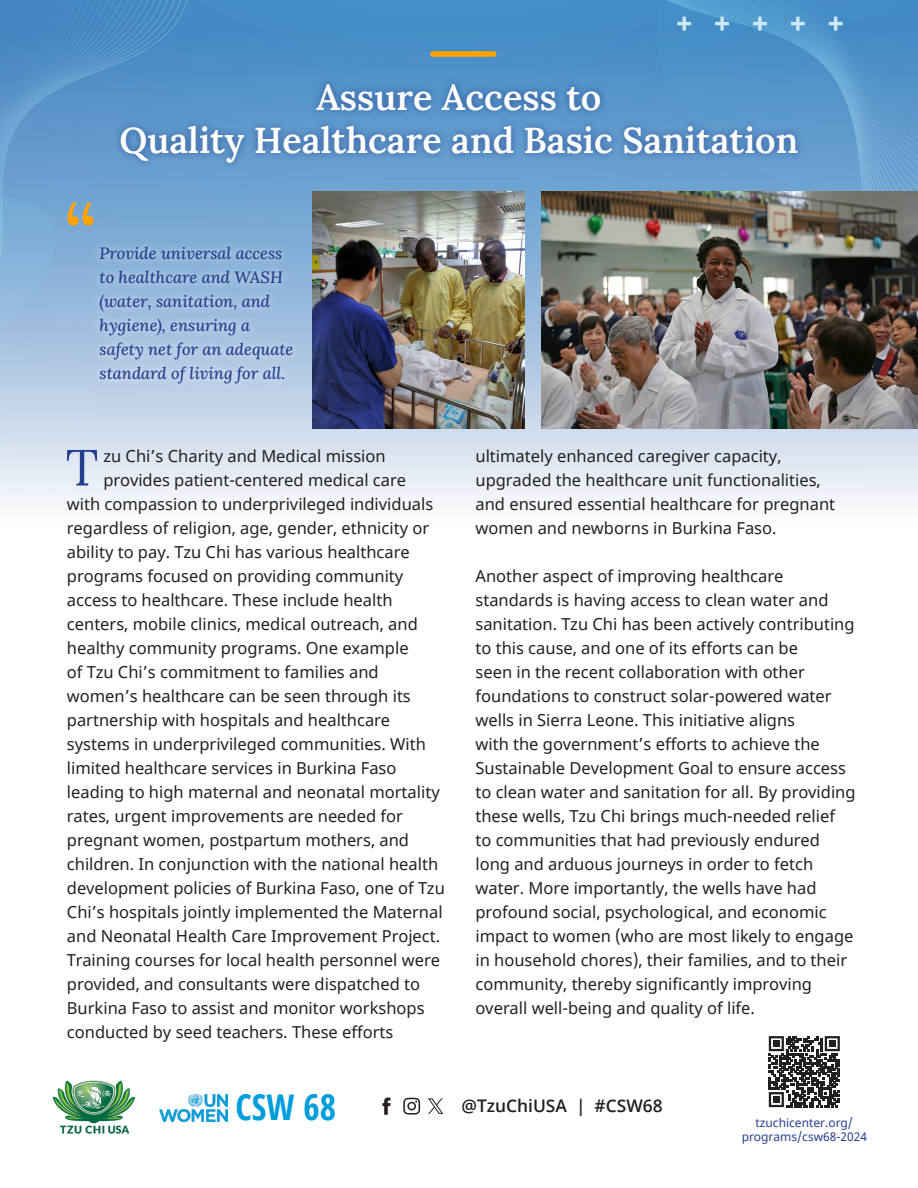
<style>
.page{position:relative;width:918px;height:1188px;background:#fff}
.page>*{position:absolute;margin:0;border:0;box-sizing:border-box;transform-origin:0 0}
.t1{font:50.85px "Lora";color:#253f8e}
.t2{font:36px "Lora";color:#fff}
.t3{font:700 condensed 35.4px "Open Sans";color:#009ddc}
.t4{font:600 17.4px "Open Sans";color:#231f20}
.t5{font:16.5px/24px "Noto Sans";color:#231f20}
.t6{font:italic 16.5px/24px "Lora";color:#253f8e}
.t7{font:12px/13.5px "Noto Sans";color:#253f8e;text-align:center}
</style>
<div class="page">
<img style="left:0;top:0;width:918px;height:502px">
<img style="left:52px;top:1080px;width:83px;height:54px">
<img style="left:159px;top:1094px;width:69px;height:27px">
<svg style="left:769px;top:1036px;width:71px;height:71px"></svg>
<div style="left:773px;top:1040px;width:7px;height:7px;background:#231f20"></div>
<div style="left:829px;top:1040px;width:7px;height:7px;background:#231f20"></div>
<div style="left:773px;top:1096px;width:7px;height:7px;background:#231f20"></div>
<svg style="left:428px;top:1098px;width:15px;height:16px"></svg>
<svg style="left:382px;top:1098px;width:9px;height:17px"></svg>
<svg style="left:403px;top:1098px;width:17px;height:17px"></svg>
<div style="left:430px;top:51px;width:66px;height:6px;background:#ffa300;border-radius:3px"></div>
<div style="left:113px;top:76px;width:693px;height:94px;background:#253f8e;opacity:.75"></div>
<div style="left:91px;top:237px;width:210px;height:155px;background:#fff;opacity:.75"></div>
<img style="left:541px;top:191px;width:377px;height:237px">
<img style="left:312px;top:191px;width:213px;height:237px">
<svg style="left:67px;top:202px;width:27px;height:24px"></svg>
<p class="t2" style="left:316px;top:70px;width:287px">Assure Access to</p>
<p class="t2" style="left:120px;top:113px;width:680px">Quality Healthcare and Basic Sanitation</p>
<p class="t6" style="left:100px;top:241px;width:195px">Provide universal access to healthcare and WASH (water, sanitation, and hygiene), ensuring a safety net for an adequate standard of living for all.</p>
<p class="t1" style="left:66px;top:429px;width:34px">T</p>
<p class="t5" style="left:103px;top:444px;width:284px">zu Chi’s Charity and Medical mission</p>
<p class="t5" style="left:103px;top:468px;width:304px">provides patient-centered medical care</p>
<p class="t5" style="left:67px;top:492px;width:368px">with compassion to underprivileged individuals</p>
<p class="t5" style="left:67px;top:516px;width:364px">regardless of religion, age, gender, ethnicity or</p>
<p class="t5" style="left:67px;top:540px;width:344px">ability to pay. Tzu Chi has various healthcare</p>
<p class="t5" style="left:67px;top:564px;width:338px">programs focused on providing community</p>
<p class="t5" style="left:67px;top:588px;width:327px">access to healthcare. These include health</p>
<p class="t5" style="left:67px;top:612px;width:352px">centers, mobile clinics, medical outreach, and</p>
<p class="t5" style="left:67px;top:636px;width:343px">healthy community programs. One example</p>
<p class="t5" style="left:67px;top:660px;width:313px">of Tzu Chi’s commitment to families and</p>
<p class="t5" style="left:67px;top:684px;width:345px">women’s healthcare can be seen through its</p>
<p class="t5" style="left:67px;top:708px;width:325px">partnership with hospitals and healthcare</p>
<p class="t5" style="left:67px;top:732px;width:361px">systems in underprivileged communities. With</p>
<p class="t5" style="left:67px;top:756px;width:331px">limited healthcare services in Burkina Faso</p>
<p class="t5" style="left:67px;top:780px;width:374px">leading to high maternal and neonatal mortality</p>
<p class="t5" style="left:67px;top:804px;width:338px">rates, urgent improvements are needed for</p>
<p class="t5" style="left:67px;top:828px;width:344px">pregnant women, postpartum mothers, and</p>
<p class="t5" style="left:67px;top:852px;width:373px">children. In conjunction with the national health</p>
<p class="t5" style="left:67px;top:876px;width:379px">development policies of Burkina Faso, one of Tzu</p>
<p class="t5" style="left:67px;top:900px;width:377px">Chi’s hospitals jointly implemented the Maternal</p>
<p class="t5" style="left:67px;top:924px;width:375px">and Neonatal Health Care Improvement Project.</p>
<p class="t5" style="left:67px;top:948px;width:375px">Training courses for local health personnel were</p>
<p class="t5" style="left:67px;top:972px;width:355px">provided, and consultants were dispatched to</p>
<p class="t5" style="left:67px;top:996px;width:359px">Burkina Faso to assist and monitor workshops</p>
<p class="t5" style="left:67px;top:1020px;width:328px">conducted by seed teachers. These efforts</p>
<p class="t5" style="left:476px;top:444px;width:361px">ultimately enhanced caregiver capacity, upgraded the healthcare unit functionalities, and ensured essential healthcare for pregnant women and newborns in Burkina Faso.</p>
<p class="t5" style="left:476px;top:564px;width:382px">Another aspect of improving healthcare standards is having access to clean water and sanitation. Tzu Chi has been actively contributing to this cause, and one of its efforts can be<br>seen in the recent collaboration with other foundations to construct solar-powered water wells in Sierra Leone. This initiative aligns<br>with the government’s efforts to achieve the Sustainable Development Goal to ensure access to clean water and sanitation for all. By providing these wells, Tzu Chi brings much-needed relief<br>to communities that had previously endured long and arduous journeys in order to fetch water. More importantly, the wells have had profound social, psychological, and economic impact to women (who are most likely to engage in household chores), their families, and to their community, thereby significantly improving overall well-being and quality of life.</p>
<h3 class="t3" style="left:236px;top:1083px;width:102px">CSW 68</h3>
<p class="t4" style="left:461px;top:1094px;width:203px">@TzuChiUSA | #CSW68</p>
<p class="t7" style="left:742px;top:1116px;width:127px">tzuchicenter.org/ programs/csw68-2024</p>
</div>
